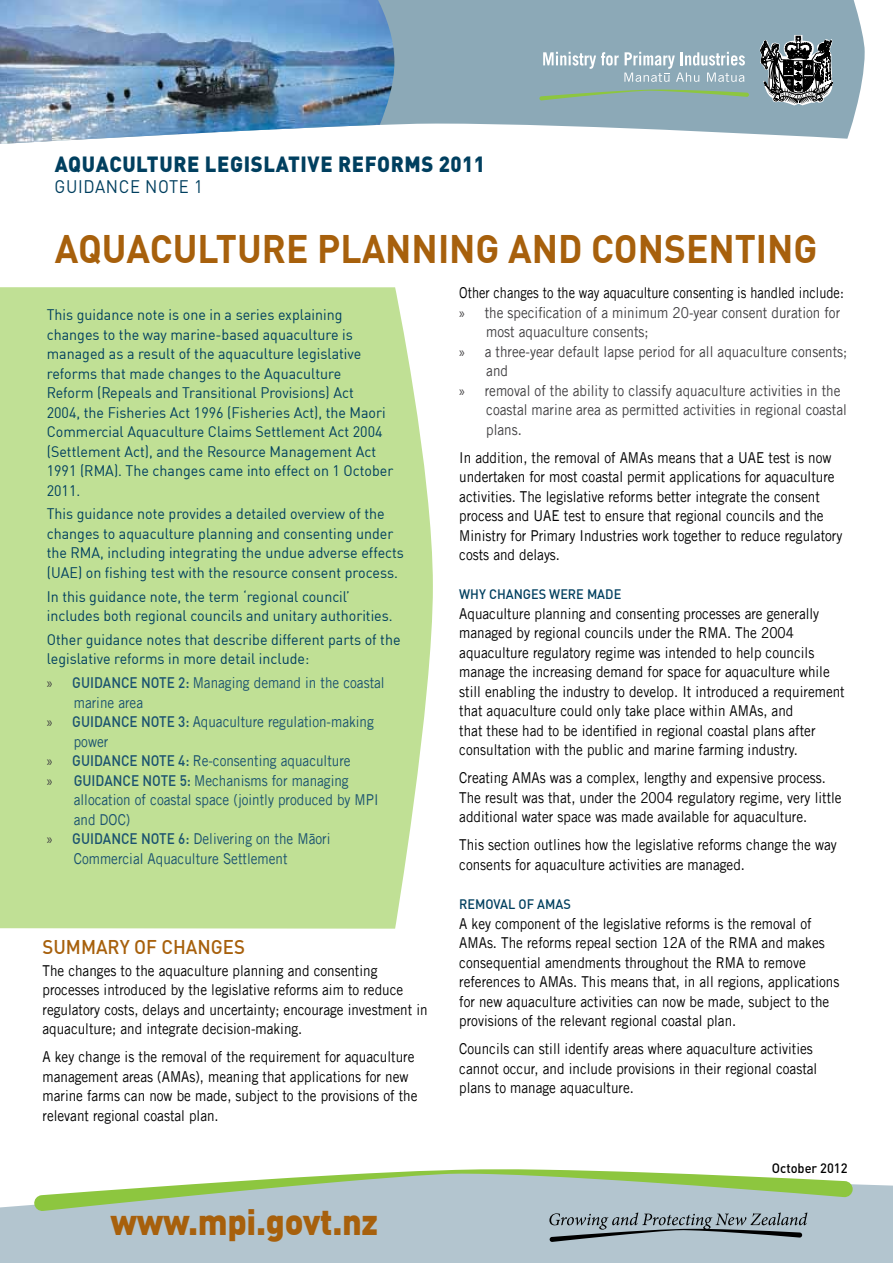
<style>
.page{position:relative;width:893px;height:1263px;background:#fff}
.page>*{position:absolute;margin:0;border:0;box-sizing:border-box;transform-origin:0 0}
._1_big_heading{font:700 39px "DIN";color:#a7600c;scale:.95 1}
._2_Small_header-DIN{font:900 36px "DIN";letter-spacing:-.01em;color:#a7600c;scale:.95 1}
.t1{font:900 21.75px "DINOT";letter-spacing:.03em;color:#003f5f;scale:.93 1}
._2_Small_header-DIN-2{font:500 19.5px "DIN";color:#a7600c;scale:.95 1}
.t2{font:18px "DINOT";letter-spacing:.035em;color:#003f5f;scale:.93 1}
._3_body_copy{font:15px/19.5px "Trade Gothic LT Std";color:#000;scale:.9 1}
._2_Panel_text{font:15px/19.5px "DIN";color:#003f5f;scale:.95 1}
.t3{font:15px/19.5px "Trade Gothic LT Std";color:#1a526f;scale:.9 1}
.t4{font:15px/19.5px "Trade Gothic LT Std";color:#414042;scale:.9 1}
._3_body_copy_b4_bull{font:15px "Trade Gothic LT Std";color:#000;scale:.85 1}
._2_body_heading_2{font:500 13.5px "DIN";color:#003f5f;scale:.94 1}
._2_Table_text{font:500 13.5px "DINOT";color:#000;scale:.95 1}
.s1{font-family:"Myriad Pro";color:#414042}
.s2{font-family:"DIN";font-weight:500}
.s3{font-family:"Myriad Pro"}
</style>
<div class="page">
<div style="left:0;top:1184px;width:893px;height:79px;background:#b3c5cf"></div>
<svg style="left:394px;top:0;width:471px;height:139px;background:#97b1be"></svg>
<img style="left:0;top:0;width:394px;height:144px">
<svg style="left:539px;top:89px;width:210px;height:12px;background:#8caf9d"></svg>
<svg style="left:759px;top:35px;width:74px;height:71px;background:#697174"></svg>
<svg style="left:543px;top:52px;width:202px;height:30px;background:#a5bcc6"></svg>
<svg style="left:34px;top:1169px;width:819px;height:73px;background:#b2c7bc"></svg>
<div style="left:0;top:287px;width:433px;height:642px;background:#c0e095"></div>
<p class="t1" style="left:55px;top:149px;width:464px">AQUACULTURE LEGISLATIVE REFORMS 2011</p>
<p class="t2" style="left:55px;top:176px;width:161px">GUIDANCE NOTE 1</p>
<p class="_1_big_heading" style="left:55px;top:224px;width:804px">AQUACULTURE PLANNING AND CONSENTING</p>
<p class="_2_Panel_text" style="left:47px;top:305px;width:366px">This guidance note is one in a series explaining changes to the way marine-based aquaculture is managed as a result of the aquaculture legislative reforms that made changes to the Aquaculture<br>Reform (Repeals and Transitional Provisions) Act<br>2004, the Fisheries Act 1996 (Fisheries Act), the Maori Commercial Aquaculture Claims Settlement Act 2004 (Settlement Act), and the Resource Management Act 1991 (RMA). The changes came into effect on 1 October 2011.</p>
<p class="_2_Panel_text" style="left:47px;top:504px;width:377px">This guidance note provides a detailed overview of the changes to aquaculture planning and consenting under the RMA, including integrating the undue adverse effects (UAE) on fishing test with the resource consent process.</p>
<p class="_2_Panel_text" style="left:47px;top:586px;width:366px">In this guidance note, the term ‘regional council’ includes both regional councils and unitary authorities.</p>
<p class="_2_Panel_text" style="left:47px;top:629px;width:374px">Other guidance notes that describe different parts of the legislative reforms in more detail include:</p>
<p class="t3" style="left:74px;top:673px;width:347px;text-indent:-27px"><span class="s1">»</span> <span class="s2">GUIDANCE NOTE 2:</span> Managing demand in the coastal marine area</p>
<p class="t3" style="left:74px;top:712px;width:335px;text-indent:-27px"><span class="s1">»</span> <span class="s2">GUIDANCE NOTE 3:</span> Aquaculture regulation-making power</p>
<p class="t3" style="left:47px;top:751px;width:339px"><span class="s1">»</span> <span class="s2">GUIDANCE NOTE 4:</span> Re-consenting aquaculture</p>
<p class="t3" style="left:74px;top:770px;width:340px;text-indent:-27px"><span class="s1">»</span> <span class="s2">GUIDANCE NOTE 5:</span> Mechanisms for managing allocation of coastal space (jointly produced by MPI and DOC)</p>
<p class="t3" style="left:74px;top:829px;width:287px;text-indent:-27px"><span class="s1">»</span> <span class="s2">GUIDANCE NOTE 6:</span> Delivering on the Māori<br>Commercial Aquaculture Settlement</p>
<p class="_2_Small_header-DIN-2" style="left:43px;top:935px;width:215px">SUMMARY OF CHANGES</p>
<p class="_3_body_copy" style="left:43px;top:961px;width:429px">The changes to the aquaculture planning and consenting processes introduced by the legislative reforms aim to reduce regulatory costs, delays and uncertainty; encourage investment in aquaculture; and integrate decision-making.</p>
<p class="_3_body_copy" style="left:43px;top:1047px;width:418px">A key change is the removal of the requirement for aquaculture management areas (AMAs), meaning that applications for new marine farms can now be made, subject to the provisions of the relevant regional coastal plan.</p>
<p class="_2_Small_header-DIN" style="left:111px;top:1197px;width:283px">www.mpi.govt.nz</p>
<p class="_3_body_copy_b4_bull" style="left:459px;top:284px;width:454px">Other changes to the way aquaculture consenting is handled include:</p>
<p class="t4" style="left:486px;top:302px;width:395px;text-indent:-27px"><span class="s3">»</span> the specification of a minimum 20-year consent duration for most aquaculture consents;</p>
<p class="t4" style="left:486px;top:341px;width:403px;text-indent:-27px"><span class="s3">»</span> a three-year default lapse period for all aquaculture consents; and</p>
<p class="t4" style="left:486px;top:380px;width:402px;text-indent:-27px"><span class="s3">»</span> removal of the ability to classify aquaculture activities in the coastal marine area as permitted activities in regional coastal plans.</p>
<p class="_3_body_copy" style="left:459px;top:447px;width:427px">In addition, the removal of AMAs means that a UAE test is now undertaken for most coastal permit applications for aquaculture activities. The legislative reforms better integrate the consent process and UAE test to ensure that regional councils and the Ministry for Primary Industries work together to reduce regulatory costs and delays.</p>
<p class="_2_body_heading_2" style="left:459px;top:586px;width:174px">WHY CHANGES WERE MADE</p>
<p class="_3_body_copy" style="left:459px;top:603px;width:430px">Aquaculture planning and consenting processes are generally managed by regional councils under the RMA. The 2004 aquaculture regulatory regime was intended to help councils manage the increasing demand for space for aquaculture while still enabling the industry to develop. It introduced a requirement that aquaculture could only take place within AMAs, and<br>that these had to be identified in regional coastal plans after consultation with the public and marine farming industry.</p>
<p class="_3_body_copy" style="left:459px;top:768px;width:426px">Creating AMAs was a complex, lengthy and expensive process.<br>The result was that, under the 2004 regulatory regime, very little additional water space was made available for aquaculture.</p>
<p class="_3_body_copy" style="left:459px;top:835px;width:421px">This section outlines how the legislative reforms change the way consents for aquaculture activities are managed.</p>
<p class="_2_body_heading_2" style="left:459px;top:896px;width:120px">REMOVAL OF AMAS</p>
<p class="_3_body_copy" style="left:459px;top:913px;width:424px">A key component of the legislative reforms is the removal of AMAs. The reforms repeal section 12A of the RMA and makes consequential amendments throughout the RMA to remove references to AMAs. This means that, in all regions, applications for new aquaculture activities can now be made, subject to the provisions of the relevant regional coastal plan.</p>
<p class="_3_body_copy" style="left:459px;top:1039px;width:399px">Councils can still identify areas where aquaculture activities cannot occur, and include provisions in their regional coastal plans to manage aquaculture.</p>
<p class="_2_Table_text" style="left:772px;top:1160px;width:81px">October 2012</p>
</div>
